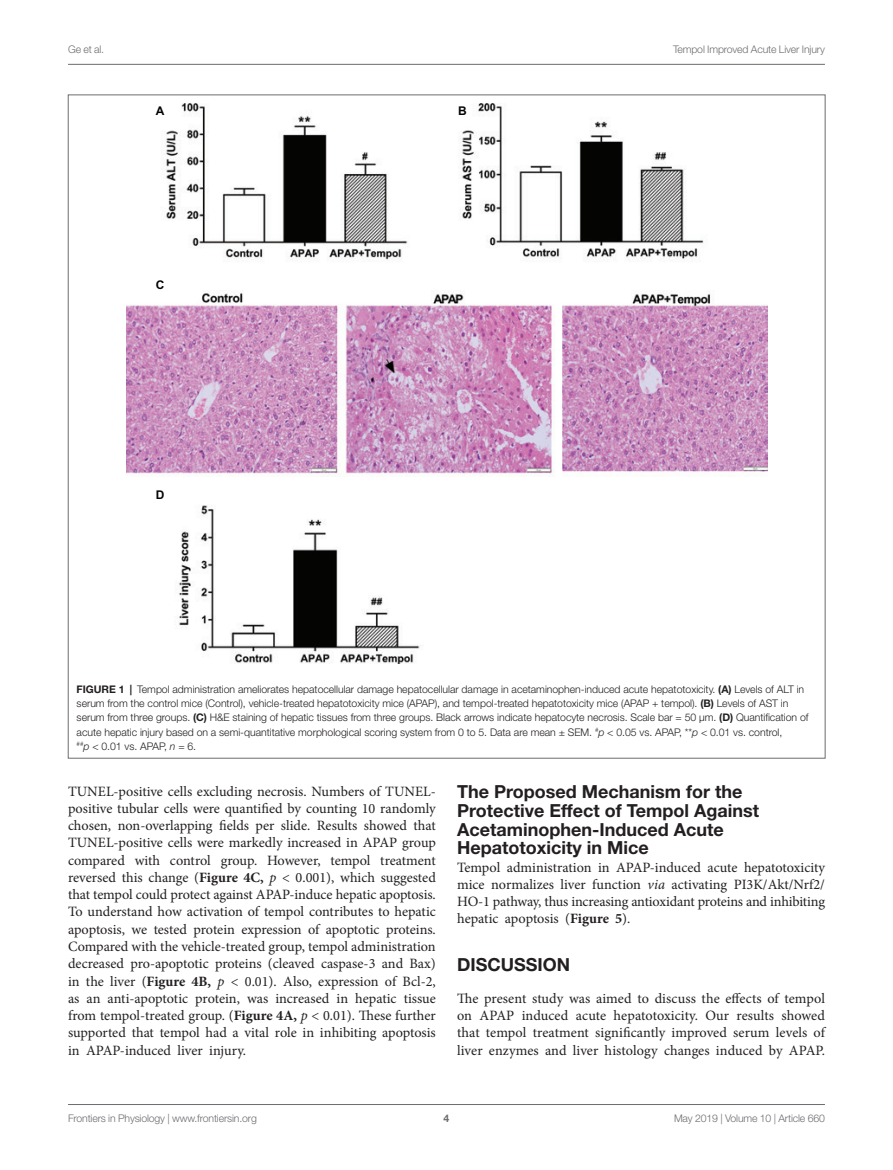
<style>
.page{position:relative;width:893px;height:1170px;background:#fff}
.page>*{position:absolute;margin:0;border:0;box-sizing:border-box;transform-origin:0 0}
.HEAD_2{font:700 18px/18.8px "Helvetica Neue LT Std";color:#231f20}
.HEAD_1{font:700 18px "Helvetica Neue LT Std";color:#231f20}
.TEXT_FLUSH{font:14.25px/17.2px "Minion Pro";color:#231f20;text-align:justify}
.t1{font:700 12px "Arial";color:#040503}
.FIG_LEG{font:300 10.5px/14.2px "Helvetica Neue LT Std";letter-spacing:-.005em;color:#231f20}
.t2{font:300 10.5px "Helvetica Neue LT Std";letter-spacing:-.015em;color:#6c6d70}
.t3{font:700 10.5px "Helvetica Neue LT Std";color:#6c6d70}
.s1{font-weight:700}
.s2{font-style:italic}
</style>
<div class="page">
<hr style="left:68px;top:64px;width:757px;height:1px;background:#6c6d70">
<hr style="left:68px;top:1104px;width:757px;height:1px;background:#6c6d70">
<img style="left:126px;top:103px;width:641px;height:560px">
<p class="t2" style="left:68px;top:42px;width:38px">Ge et al.</p>
<p class="t2" style="left:673px;top:42px;width:153px">Tempol Improved Acute Liver Injury</p>
<p class="t1" style="left:156px;top:102px;width:10px">A</p>
<p class="t1" style="left:156px;top:277px;width:10px">C</p>
<p class="t1" style="left:156px;top:486px;width:10px">D</p>
<p class="t1" style="left:458px;top:102px;width:10px">B</p>
<p class="FIG_LEG" style="left:77px;top:681px;width:733px"><span class="s1">FIGURE 1 |</span> Tempol administration ameliorates hepatocellular damage hepatocellular damage in acetaminophen-induced acute hepatotoxicity. <span class="s1">(A)</span> Levels of ALT in serum from the control mice (Control), vehicle-treated hepatotoxicity mice (APAP), and tempol-treated hepatotoxicity mice (APAP + tempol). <span class="s1">(B)</span> Levels of AST in serum from three groups. <span class="s1">(C)</span> H&amp;E staining of hepatic tissues from three groups. Black arrows indicate hepatocyte necrosis. Scale bar = 50 μm. <span class="s1">(D)</span> Quantification of acute hepatic injury based on a semi-quantitative morphological scoring system from 0 to 5. Data are mean ± SEM. <sup>#</sup><span class="s2">p</span> &lt; 0.05 vs. APAP, **<span class="s2">p</span> &lt; 0.01 vs. control,<br><sup>##</sup><span class="s2">p</span> &lt; 0.01 vs. APAP, <span class="s2">n</span> = 6.</p>
<p class="TEXT_FLUSH" style="left:68px;top:782px;width:369px">TUNEL-positive cells excluding necrosis. Numbers of TUNEL&shy;positive tubular cells were quantified by counting 10 randomly chosen, non-overlapping fields per slide. Results showed that TUNEL-positive cells were markedly increased in APAP group compared with control group. However, tempol treatment reversed this change (<span class="s1">Figure 4C,</span> <span class="s2">p</span> &lt; 0.001), which suggested that tempol could protect against APAP-induce hepatic apoptosis.<br>To understand how activation of tempol contributes to hepatic apoptosis, we tested protein expression of apoptotic proteins.<br>Compared with the vehicle-treated group, tempol administration decreased pro-apoptotic proteins (cleaved caspase-3 and Bax) in the liver (<span class="s1">Figure 4B,</span> <span class="s2">p</span> &lt; 0.01). Also, expression of Bcl-2, as an anti-apoptotic protein, was increased in hepatic tissue from tempol-treated group. (<span class="s1">Figure 4A,</span> <span class="s2">p</span> &lt; 0.01). These further supported that tempol had a vital role in inhibiting apoptosis in APAP-induced liver injury.</p>
<p class="HEAD_2" style="left:457px;top:781px;width:303px">The Proposed Mechanism for the<br>Protective Effect of Tempol Against<br>Acetaminophen-Induced Acute<br>Hepatotoxicity in Mice</p>
<p class="TEXT_FLUSH" style="left:457px;top:858px;width:369px">Tempol administration in APAP-induced acute hepatotoxicity mice normalizes liver function <span class="s2">via</span> activating PI3K/Akt/Nrf2/ HO-1 pathway, thus increasing antioxidant proteins and inhibiting hepatic apoptosis (<span class="s1">Figure 5</span>).</p>
<p class="HEAD_1" style="left:457px;top:953px;width:115px">DISCUSSION</p>
<p class="TEXT_FLUSH" style="left:457px;top:989px;width:369px">The present study was aimed to discuss the effects of tempol on APAP induced acute hepatotoxicity. Our results showed that tempol treatment significantly improved serum levels of liver enzymes and liver histology changes induced by APAP.</p>
<p class="t2" style="left:68px;top:1111px;width:190px">Frontiers in Physiology | www.frontiersin.org</p>
<p class="t3" style="left:444px;top:1111px;width:7px">4</p>
<p class="t2" style="left:674px;top:1111px;width:152px">May 2019 | Volume 10 | Article 660</p>
</div>
